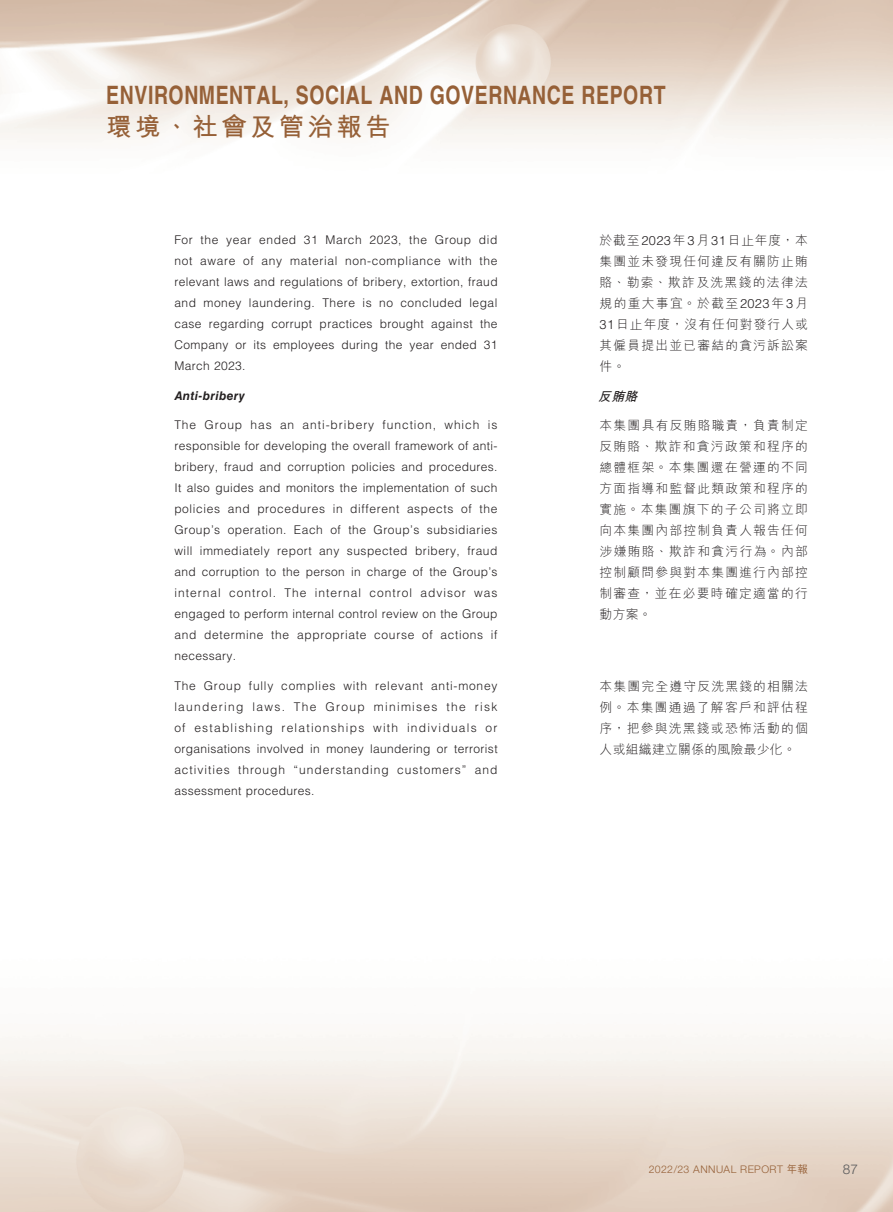
<style>
.page{position:relative;width:893px;height:1212px;background:#fff}
.page>*{position:absolute;margin:0;border:0;box-sizing:border-box;transform-origin:0 0}
.t1{font:700 25.5px "M Hei HK";letter-spacing:.13em;color:#966037}
.t2{font:700 25.35px "Helvetica LT Std";letter-spacing:.03em;color:#966037;scale:.77 1}
.t3{font:300 13.5px "Helvetica Neue LT Std";color:#57585a}
.t4{font:300 12.75px/21px "M Hei HK";letter-spacing:.1em;color:#231f20;text-align:justify}
.t5{font:italic 700 12.75px "M Hei HK";color:#231f20}
.t6{font:300 12px/21px "Helvetica LT Std";letter-spacing:.03em;color:#231f20;text-align:justify}
.t7{font:italic 700 12px "Helvetica LT Std";letter-spacing:.03em;color:#231f20}
.t8{font:300 10.5px "Helvetica Neue LT Std";letter-spacing:.04em;color:#966037}
.s1{font-family:"Helvetica LT Std"}
.s2{font-family:"M Hei HK";font-weight:500}
</style>
<div class="page">
<h2 class="t2" style="left:106px;top:79px;width:728px">ENVIRONMENTAL, SOCIAL AND GOVERNANCE REPORT</h2>
<h1 class="t1" style="left:106px;top:108px;width:286px">環境、社會及管治報告</h1>
<p class="t6" style="left:174px;top:229px;width:325px">For the year ended 31 March 2023, the Group did not aware of any material non-compliance with the relevant laws and regulations of bribery, extortion, fraud and money laundering. There is no concluded legal case regarding corrupt practices brought against the Company or its employees during the year ended 31<br>March 2023.</p>
<p class="t7" style="left:174px;top:388px;width:72px">Anti-bribery</p>
<p class="t6" style="left:174px;top:414px;width:325px">The Group has an anti-bribery function, which is responsible for developing the overall framework of anti&shy;bribery, fraud and corruption policies and procedures.<br>It also guides and monitors the implementation of such policies and procedures in different aspects of the Group’s operation. Each of the Group’s subsidiaries will immediately report any suspected bribery, fraud and corruption to the person in charge of the Group’s internal control. The internal control advisor was engaged to perform internal control review on the Group and determine the appropriate course of actions if necessary.</p>
<p class="t6" style="left:174px;top:675px;width:325px">The Group fully complies with relevant anti-money laundering laws. The Group minimises the risk of establishing relationships with individuals or organisations involved in money laundering or terrorist activities through “understanding customers” and assessment procedures.</p>
<p class="t4" style="left:600px;top:230px;width:210px">於截至<span class="s1">2023</span>年<span class="s1">3</span>月<span class="s1">31</span>日止年度，本集團並未發現任何違反有關防止賄賂、勒索、欺詐及洗黑錢的法律法規的重大事宜。於截至<span class="s1">2023</span>年<span class="s1">3</span>月<span class="s1">31</span>日止年度，沒有任何對發行人或其僱員提出並已審結的貪污訴訟案件。</p>
<p class="t5" style="left:598px;top:387px;width:45px">反賄賂</p>
<p class="t4" style="left:600px;top:415px;width:210px">本集團具有反賄賂職責，負責制定反賄賂、欺詐和貪污政策和程序的總體框架。本集團還在營運的不同方面指導和監督此類政策和程序的實施。本集團旗下的子公司將立即向本集團內部控制負責人報告任何涉嫌賄賂、欺詐和貪污行為。內部控制顧問參與對本集團進行內部控制審查，並在必要時確定適當的行動方案。</p>
<p class="t4" style="left:600px;top:675px;width:210px">本集團完全遵守反洗黑錢的相關法例。本集團通過了解客戶和評估程序，把參與洗黑錢或恐怖活動的個人或組織建立關係的風險最少化。</p>
<p class="t8" style="left:649px;top:1163px;width:161px">2022/23 ANNUAL REPORT <span class="s2">年報</span></p>
<p class="t3" style="left:843px;top:1161px;width:17px">87</p>
</div>
